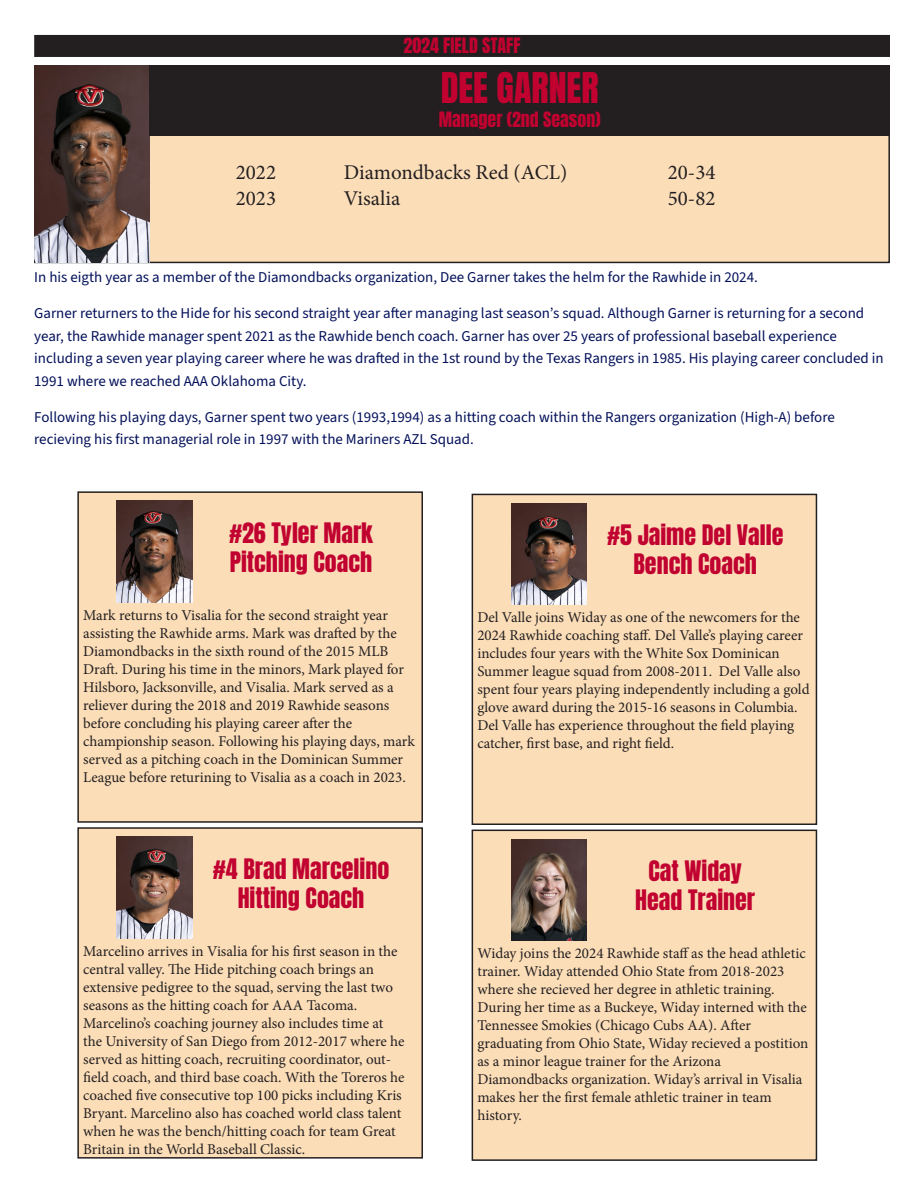
<style>
.page{position:relative;width:918px;height:1188px;background:#fff}
.page>*{position:absolute;margin:0;border:0;box-sizing:border-box;transform-origin:0 0}
.t1{font:36px "Anton";color:#c10230}
.t2{font:24px "Anton";color:#c10230}
.t3{font:21px "Minion Pro";color:#231f20}
.t4{font:18px "Anton";color:#c10230}
.t5{font:15px/18px "Minion Pro";color:#231f20}
.Paragraph{font:15px/22.5px "Source Sans 3";color:#031059}
</style>
<div class="page">
<div style="left:35px;top:36px;width:854px;height:20px;background:#231f20"></div>
<div style="left:34px;top:35px;width:856px;height:22px;border:2px solid #231f20"></div>
<div style="left:35px;top:66px;width:854px;height:196px;background:#fbddb8"></div>
<img style="left:34px;top:65px;width:115px;height:198px">
<div style="left:149px;top:65px;width:741px;height:71px;background:#231f20"></div>
<div style="left:78px;top:492px;width:344px;height:330px;background:#fbddb8"></div>
<img style="left:117px;top:501px;width:76px;height:102px">
<div style="left:77px;top:491px;width:346px;height:332px;border:2px solid #231f20"></div>
<div style="left:78px;top:828px;width:344px;height:330px;background:#fbddb8"></div>
<img style="left:117px;top:837px;width:76px;height:101px">
<div style="left:77px;top:827px;width:346px;height:332px;border:2px solid #231f20"></div>
<div style="left:472px;top:494px;width:344px;height:330px;background:#fbddb8"></div>
<img style="left:511px;top:503px;width:76px;height:102px">
<div style="left:472px;top:494px;width:345px;height:331px;border:2px solid #231f20"></div>
<div style="left:472px;top:830px;width:344px;height:330px;background:#fbddb8"></div>
<img style="left:511px;top:839px;width:76px;height:102px">
<div style="left:472px;top:830px;width:345px;height:331px;border:2px solid #231f20"></div>
<p class="t4" style="left:403px;top:37px;width:119px">2024 FIELD STAFF</p>
<p class="t1" style="left:441px;top:69px;width:159px">DEE GARNER</p>
<p class="t4" style="left:439px;top:110px;width:163px">Manager (2nd Season)</p>
<p class="t3" style="left:236px;top:159px;width:42px">2022</p>
<p class="t3" style="left:344px;top:159px;width:225px">Diamondbacks Red (ACL)</p>
<p class="t3" style="left:668px;top:159px;width:49px">20-34</p>
<p class="t3" style="left:236px;top:184px;width:42px">2023</p>
<p class="t3" style="left:344px;top:184px;width:58px">Visalia</p>
<p class="t3" style="left:668px;top:184px;width:49px">50-82</p>
<p class="Paragraph" style="left:34px;top:266px;width:725px">In his eigth year as a member of the Diamondbacks organization, Dee Garner takes the helm for the Rawhide in 2024.</p>
<p class="Paragraph" style="left:34px;top:302px;width:851px">Garner returners to the Hide for his second straight year after managing last season’s squad. Although Garner is returning for a second year, the Rawhide manager spent 2021 as the Rawhide bench coach. Garner has over 25 years of professional baseball experience including a seven year playing career where he was drafted in the 1st round by the Texas Rangers in 1985. His playing career concluded in 1991 where we reached AAA Oklahoma City.</p>
<p class="Paragraph" style="left:34px;top:406px;width:802px">Following his playing days, Garner spent two years (1993,1994) as a hitting coach within the Rangers organization (High-A) before recieving his first managerial role in 1997 with the Mariners AZL Squad.</p>
<p class="t2" style="left:229px;top:521px;width:146px">#26 Tyler Mark</p>
<p class="t2" style="left:230px;top:550px;width:144px">Pitching Coach</p>
<p class="t5" style="left:83px;top:606px;width:322px">Mark returns to Visalia for the second straight year assisting the Rawhide arms. Mark was drafted by the Diamondbacks in the sixth round of the 2015 MLB Draft. During his time in the minors, Mark played for Hilsboro, Jacksonville, and Visalia. Mark served as a reliever during the 2018 and 2019 Rawhide seasons before concluding his playing career after the</p>
<p class="t5" style="left:83px;top:732px;width:333px">championship season. Following his playing days, mark served as a pitching coach in the Dominican Summer<br>League before returining to Visalia as a coach in 2023.</p>
<p class="t2" style="left:213px;top:857px;width:178px">#4 Brad Marcelino</p>
<p class="t2" style="left:238px;top:885px;width:128px">Hitting Coach</p>
<p class="t5" style="left:83px;top:942px;width:316px">Marcelino arrives in Visalia for his first season in the central valley. The Hide pitching coach brings an</p>
<p class="t5" style="left:83px;top:978px;width:311px">extensive pedigree to the squad, serving the last two seasons as the hitting coach for AAA Tacoma.</p>
<p class="t5" style="left:83px;top:1014px;width:323px">Marcelino’s coaching journey also includes time at the University of San Diego from 2012-2017 where he served as hitting coach, recruiting coordinator, out&shy;field coach, and third base coach. With the Toreros he coached five consecutive top 100 picks including Kris Bryant. Marcelino also has coached world class talent when he was the bench/hitting coach for team Great Britain in the World Baseball Classic.</p>
<p class="t2" style="left:607px;top:523px;width:178px">#5 Jaime Del Valle</p>
<p class="t2" style="left:633px;top:552px;width:125px">Bench Coach</p>
<p class="t5" style="left:477px;top:608px;width:334px">Del Valle joins Widay as one of the newcomers for the 2024 Rawhide coaching staff. Del Valle’s playing career includes four years with the White Sox Dominican Summer league squad from 2008-2011. Del Valle also spent four years playing independently including a gold glove award during the 2015-16 seasons in Columbia.<br>Del Valle has experience throughout the field playing catcher, first base, and right field.</p>
<p class="t2" style="left:649px;top:859px;width:95px">Cat Widay</p>
<p class="t2" style="left:635px;top:888px;width:121px">Head Trainer</p>
<p class="t5" style="left:477px;top:944px;width:331px">Widay joins the 2024 Rawhide staff as the head athletic trainer. Widay attended Ohio State from 2018-2023 where she recieved her degree in athletic training.<br>During her time as a Buckeye, Widay interned with the Tennessee Smokies (Chicago Cubs AA). After</p>
<p class="t5" style="left:477px;top:1034px;width:333px">graduating from Ohio State, Widay recieved a postition as a minor league trainer for the Arizona</p>
<p class="t5" style="left:477px;top:1070px;width:327px">Diamondbacks organization. Widay’s arrival in Visalia makes her the first female athletic trainer in team history.</p>
</div>
